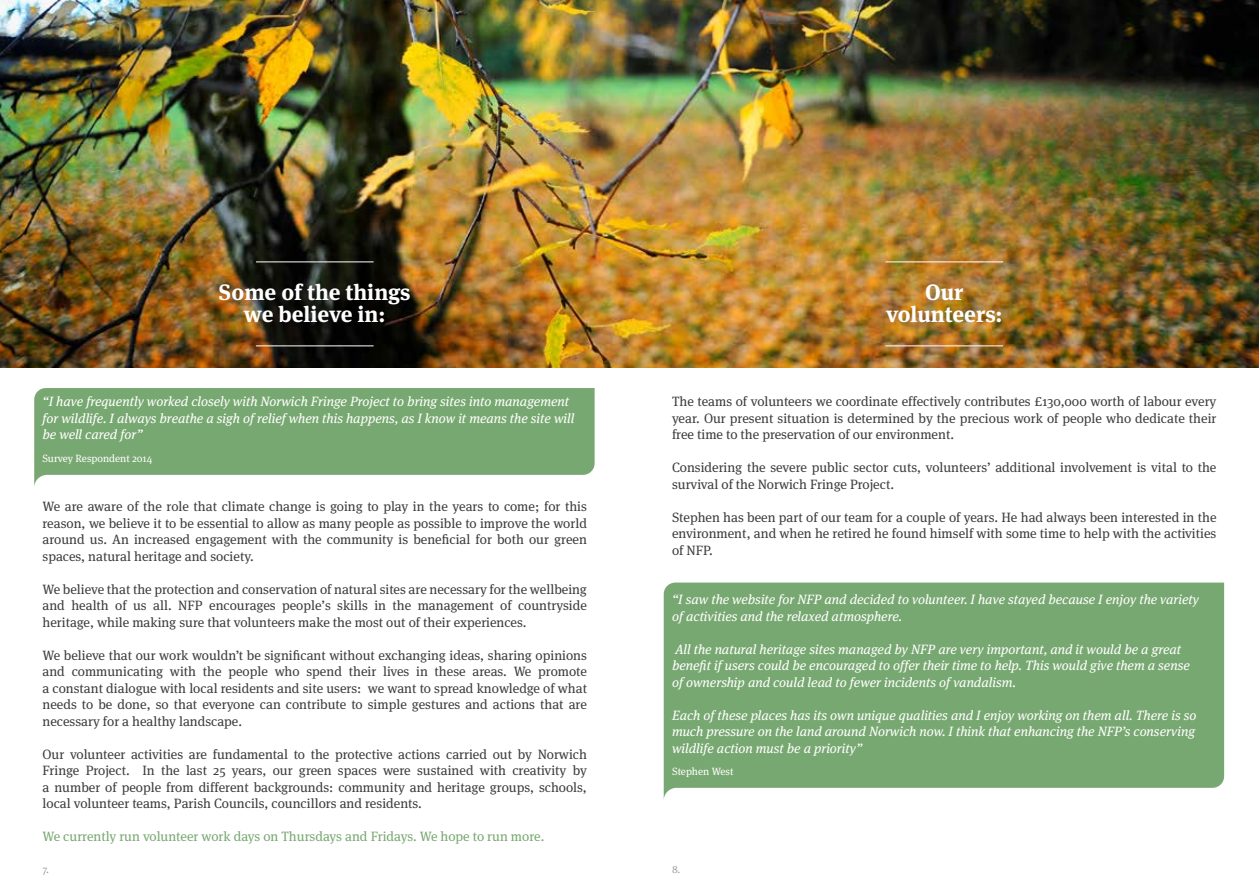
<style>
.page{position:relative;width:1259px;height:893px;background:#fff}
.page>*{position:absolute;margin:0;border:0;box-sizing:border-box;transform-origin:0 0}
.t1{font:700 22.2px/22.2px "Meta Serif";color:#fff;text-align:center}
.t2{font:13.5px/16.5px "Meta Serif";color:#3c3c3b;text-align:justify}
.t3{font:italic 13.5px/16.5px "Meta Serif";color:#fff}
.t4{font:13.5px "Meta Serif";color:#78a871}
.t5{font:10.5px "Meta Serif";color:#fff}
.t6{font:10.5px "Meta Serif";color:#9d9d9c}
</style>
<div class="page">
<svg style="left:34px;top:388px;width:560px;height:98px;background:#87b181"></svg>
<div style="left:664px;top:583px;width:560px;height:215px;background:#78a871"></div>
<img style="left:0;top:0;width:1259px;height:368px">
<hr style="left:885px;top:261px;width:118px;height:1px;background:#fff">
<hr style="left:885px;top:345px;width:118px;height:1px;background:#fff">
<hr style="left:256px;top:261px;width:117px;height:1px;background:#fff">
<hr style="left:256px;top:345px;width:117px;height:1px;background:#fff">
<h1 class="t1" style="left:219px;top:279px;width:193px">Some of the things we believe in:</h1>
<p class="t3" style="left:43px;top:392px;width:533px">“I have frequently worked closely with Norwich Fringe Project to bring sites into management for wildlife. I always breathe a sigh of relief when this happens, as I know it means the site will be well cared for”</p>
<p class="t5" style="left:43px;top:449px;width:112px">Survey Respondent 2014</p>
<p class="t2" style="left:43px;top:497px;width:546px">We are aware of the role that climate change is going to play in the years to come; for this reason, we believe it to be essential to allow as many people as possible to improve the world around us. An increased engagement with the community is beneficial for both our green spaces, natural heritage and society.</p>
<p class="t2" style="left:43px;top:579px;width:546px">We believe that the protection and conservation of natural sites are necessary for the wellbeing and health of us all. NFP encourages people’s skills in the management of countryside heritage, while making sure that volunteers make the most out of their experiences.</p>
<p class="t2" style="left:43px;top:645px;width:546px">We believe that our work wouldn’t be significant without exchanging ideas, sharing opinions and communicating with the people who spend their lives in these areas. We promote a constant dialogue with local residents and site users: we want to spread knowledge of what needs to be done, so that everyone can contribute to simple gestures and actions that are necessary for a healthy landscape.</p>
<p class="t2" style="left:43px;top:744px;width:546px">Our volunteer activities are fundamental to the protective actions carried out by Norwich Fringe Project. In the last 25 years, our green spaces were sustained with creativity by a number of people from different backgrounds: community and heritage groups, schools, local volunteer teams, Parish Councils, councillors and residents.</p>
<p class="t4" style="left:43px;top:825px;width:503px">We currently run volunteer work days on Thursdays and Fridays. We hope to run more.</p>
<h1 class="t1" style="left:886px;top:279px;width:118px">Our volunteers:</h1>
<p class="t2" style="left:672px;top:392px;width:546px">The teams of volunteers we coordinate effectively contributes £130,000 worth of labour every year. Our present situation is determined by the precious work of people who dedicate their free time to the preservation of our environment.</p>
<p class="t2" style="left:672px;top:458px;width:546px">Considering the severe public sector cuts, volunteers’ additional involvement is vital to the survival of the Norwich Fringe Project.</p>
<p class="t2" style="left:672px;top:507px;width:546px">Stephen has been part of our team for a couple of years. He had always been interested in the environment, and when he retired he found himself with some time to help with the activities of NFP.</p>
<p class="t3" style="left:672px;top:590px;width:528px">“I saw the website for NFP and decided to volunteer. I have stayed because I enjoy the variety of activities and the relaxed atmosphere.</p>
<p class="t3" style="left:672px;top:639px;width:519px">All the natural heritage sites managed by NFP are very important, and it would be a great benefit if users could be encouraged to offer their time to help. This would give them a sense of ownership and could lead to fewer incidents of vandalism.</p>
<p class="t3" style="left:672px;top:705px;width:526px;text-align:justify">Each of these places has its own unique qualities and I enjoy working on them all. There is so much pressure on the land around Norwich now. I think that enhancing the NFP’s conserving wildlife action must be a priority”</p>
<p class="t5" style="left:672px;top:763px;width:63px">Stephen West</p>
<p class="t6" style="left:43px;top:860px;width:8px">7.</p>
<p class="t6" style="left:672px;top:860px;width:10px">8.</p>
</div>
